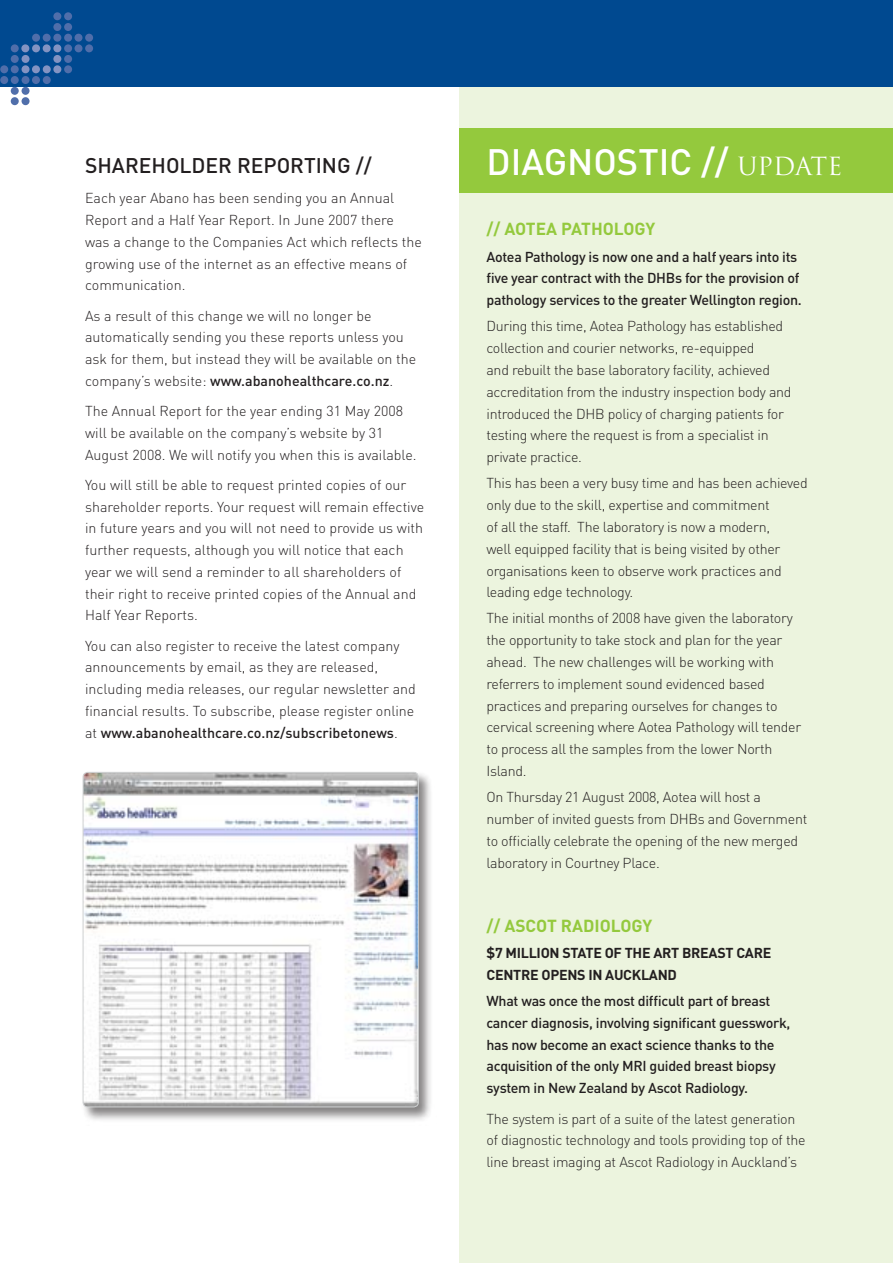
<style>
.page{position:relative;width:893px;height:1263px;background:#fff}
.page>*{position:absolute;margin:0;border:0;box-sizing:border-box;transform-origin:0 0}
.t1{font:500 36.3px "DIN";color:#fff}
.t2{font:500 21px "DIN";color:#231f20}
.t3{font:700 17.25px "DIN";color:#94c93d}
.t4{font:300 14.25px/21.8px "DIN";letter-spacing:-.02em;color:#231f20}
.t5{font:300 14.25px/21.8px "DIN";color:#231f20}
.t6{font:500 14.25px/21.8px "DIN";letter-spacing:-.02em;color:#231f20}
.t7{font:700 14.25px "DIN";letter-spacing:-.02em;color:#231f20}
.s1{font-weight:500}
.s2{font-family:"Trajan";font-weight:400;font-size:24.3px}
</style>
<div class="page">
<div style="left:459px;top:59px;width:434px;height:1204px;background:#ecf4de"></div>
<div style="left:0;top:0;width:893px;height:86px;background:#004990"></div>
<div style="left:53px;top:44px;width:8px;height:8px;background:#8393c2;border-radius:50%"></div>
<div style="left:43px;top:44px;width:8px;height:8px;background:#8393c2;border-radius:50%"></div>
<div style="left:32px;top:44px;width:8px;height:8px;background:#8393c2;border-radius:50%"></div>
<div style="left:21px;top:44px;width:8px;height:8px;background:#8393c2;border-radius:50%"></div>
<div style="left:53px;top:55px;width:8px;height:8px;background:#8393c2;border-radius:50%"></div>
<div style="left:53px;top:65px;width:8px;height:8px;background:#8393c2;border-radius:50%"></div>
<div style="left:32px;top:65px;width:8px;height:8px;background:#8393c2;border-radius:50%"></div>
<div style="left:43px;top:65px;width:8px;height:8px;background:#8393c2;border-radius:50%"></div>
<div style="left:22px;top:55px;width:8px;height:8px;background:#8393c2;border-radius:50%"></div>
<div style="left:22px;top:65px;width:8px;height:8px;background:#8393c2;border-radius:50%"></div>
<div style="left:53px;top:12px;width:8px;height:8px;background:#506eaa;border-radius:50%"></div>
<div style="left:64px;top:12px;width:8px;height:8px;background:#506eaa;border-radius:50%"></div>
<div style="left:53px;top:23px;width:8px;height:8px;background:#506eaa;border-radius:50%"></div>
<div style="left:64px;top:23px;width:8px;height:8px;background:#506eaa;border-radius:50%"></div>
<div style="left:11px;top:87px;width:8px;height:8px;background:#506eaa;border-radius:50%"></div>
<div style="left:22px;top:87px;width:8px;height:8px;background:#506eaa;border-radius:50%"></div>
<div style="left:11px;top:97px;width:8px;height:8px;background:#506eaa;border-radius:50%"></div>
<div style="left:22px;top:97px;width:8px;height:8px;background:#506eaa;border-radius:50%"></div>
<div style="left:53px;top:34px;width:8px;height:8px;background:#506eaa;border-radius:50%"></div>
<div style="left:64px;top:34px;width:8px;height:8px;background:#506eaa;border-radius:50%"></div>
<div style="left:43px;top:34px;width:8px;height:8px;background:#506eaa;border-radius:50%"></div>
<div style="left:32px;top:34px;width:8px;height:8px;background:#506eaa;border-radius:50%"></div>
<div style="left:11px;top:44px;width:8px;height:8px;background:#506eaa;border-radius:50%"></div>
<div style="left:64px;top:44px;width:8px;height:8px;background:#506eaa;border-radius:50%"></div>
<div style="left:75px;top:34px;width:8px;height:8px;background:#506eaa;border-radius:50%"></div>
<div style="left:75px;top:44px;width:8px;height:8px;background:#506eaa;border-radius:50%"></div>
<div style="left:85px;top:34px;width:8px;height:8px;background:#506eaa;border-radius:50%"></div>
<div style="left:85px;top:44px;width:8px;height:8px;background:#506eaa;border-radius:50%"></div>
<div style="left:64px;top:55px;width:8px;height:8px;background:#506eaa;border-radius:50%"></div>
<div style="left:64px;top:65px;width:8px;height:8px;background:#506eaa;border-radius:50%"></div>
<div style="left:11px;top:55px;width:8px;height:8px;background:#506eaa;border-radius:50%"></div>
<div style="left:11px;top:65px;width:8px;height:8px;background:#506eaa;border-radius:50%"></div>
<div style="left:0;top:65px;width:8px;height:8px;background:#506eaa;border-radius:50%"></div>
<div style="left:32px;top:76px;width:8px;height:8px;background:#506eaa;border-radius:50%"></div>
<div style="left:43px;top:76px;width:8px;height:8px;background:#506eaa;border-radius:50%"></div>
<div style="left:11px;top:76px;width:8px;height:8px;background:#506eaa;border-radius:50%"></div>
<div style="left:22px;top:76px;width:8px;height:8px;background:#506eaa;border-radius:50%"></div>
<div style="left:0;top:76px;width:8px;height:8px;background:#506eaa;border-radius:50%"></div>
<div style="left:81px;top:770px;width:359px;height:358px;background:#231f20;opacity:.55"></div>
<img style="left:83px;top:772px;width:335px;height:335px">
<div style="left:83px;top:772px;width:335px;height:335px;border:1px solid #d1d3d4;border-radius:5px"></div>
<div style="left:459px;top:128px;width:434px;height:64px;background:#94c93d"></div>
<h2 class="t2" style="left:85px;top:152px;width:288px">SHAREHOLDER REPORTING //</h2>
<p class="t5" style="left:85px;top:187px;width:338px">Each year Abano has been sending you an Annual Report and a Half Year Report. In June 2007 there was a change to the Companies Act which reflects the growing use of the internet as an effective means of communication.</p>
<p class="t5" style="left:85px;top:304px;width:333px">As a result of this change we will no longer be automatically sending you these reports unless you ask for them, but instead they will be available on the company’s website: <span class="s1">www.abanohealthcare.co.nz</span>.</p>
<p class="t5" style="left:85px;top:400px;width:333px">The Annual Report for the year ending 31 May 2008 will be available on the company’s website by 31<br>August 2008. We will notify you when this is available.</p>
<p class="t5" style="left:85px;top:474px;width:341px">You will still be able to request printed copies of our shareholder reports. Your request will remain effective in future years and you will not need to provide us with further requests, although you will notice that each year we will send a reminder to all shareholders of their right to receive printed copies of the Annual and Half Year Reports.</p>
<p class="t5" style="left:85px;top:634px;width:332px">You can also register to receive the latest company announcements by email, as they are released, including media releases, our regular newsletter and financial results. To subscribe, please register online at <span class="s1">www.abanohealthcare.co.nz/subscribetonews</span>.</p>
<h1 class="t1" style="left:486px;top:138px;width:357px">DIAGNOSTIC // <span class="s2">UPDATE</span></h1>
<p class="t3" style="left:486px;top:218px;width:170px">// AOTEA PATHOLOGY</p>
<p class="t6" style="left:486px;top:245px;width:317px">Aotea Pathology is now one and a half years into its five year contract with the DHBs for the provision of pathology services to the greater Wellington region.</p>
<p class="t4" style="left:486px;top:315px;width:307px">During this time, Aotea Pathology has established collection and courier networks, re-equipped<br>and rebuilt the base laboratory facility, achieved accreditation from the industry inspection body and introduced the DHB policy of charging patients for testing where the request is from a specialist in private practice.</p>
<p class="t4" style="left:486px;top:472px;width:323px">This has been a very busy time and has been achieved only due to the skill, expertise and commitment<br>of all the staff. The laboratory is now a modern,<br>well equipped facility that is being visited by other organisations keen to observe work practices and leading edge technology.</p>
<p class="t4" style="left:486px;top:607px;width:316px">The initial months of 2008 have given the laboratory the opportunity to take stock and plan for the year ahead. The new challenges will be working with referrers to implement sound evidenced based practices and preparing ourselves for changes to cervical screening where Aotea Pathology will tender to process all the samples from the lower North Island.</p>
<p class="t4" style="left:486px;top:786px;width:322px">On Thursday 21 August 2008, Aotea will host a number of invited guests from DHBs and Government to officially celebrate the opening of the new merged laboratory in Courtney Place.</p>
<p class="t3" style="left:486px;top:914px;width:167px">// ASCOT RADIOLOGY</p>
<p class="t7" style="left:486px;top:944px;width:38px">$7 MILLIO</p>
<p class="t7" style="left:550px;top:944px;width:30px">N STATE</p>
<p class="t7" style="left:605px;top:944px;width:96px">OF THE ART BREAST</p>
<p class="t7" style="left:736px;top:944px;width:18px">CARE</p>
<p class="t7" style="left:486px;top:965px;width:36px">CENTRE</p>
<p class="t7" style="left:541px;top:965px;width:135px">OPENS IN AUCKLAND</p>
<p class="t6" style="left:486px;top:989px;width:305px">What was once the most difficult part of breast cancer diagnosis, involving significant guesswork, has now become an exact science thanks to the acquisition of the only MRI guided breast biopsy system in New Zealand by Ascot Radiology.</p>
<p class="t4" style="left:486px;top:1107px;width:321px">The system is part of a suite of the latest generation of diagnostic technology and tools providing top of the line breast imaging at Ascot Radiology in Auckland’s</p>
</div>
